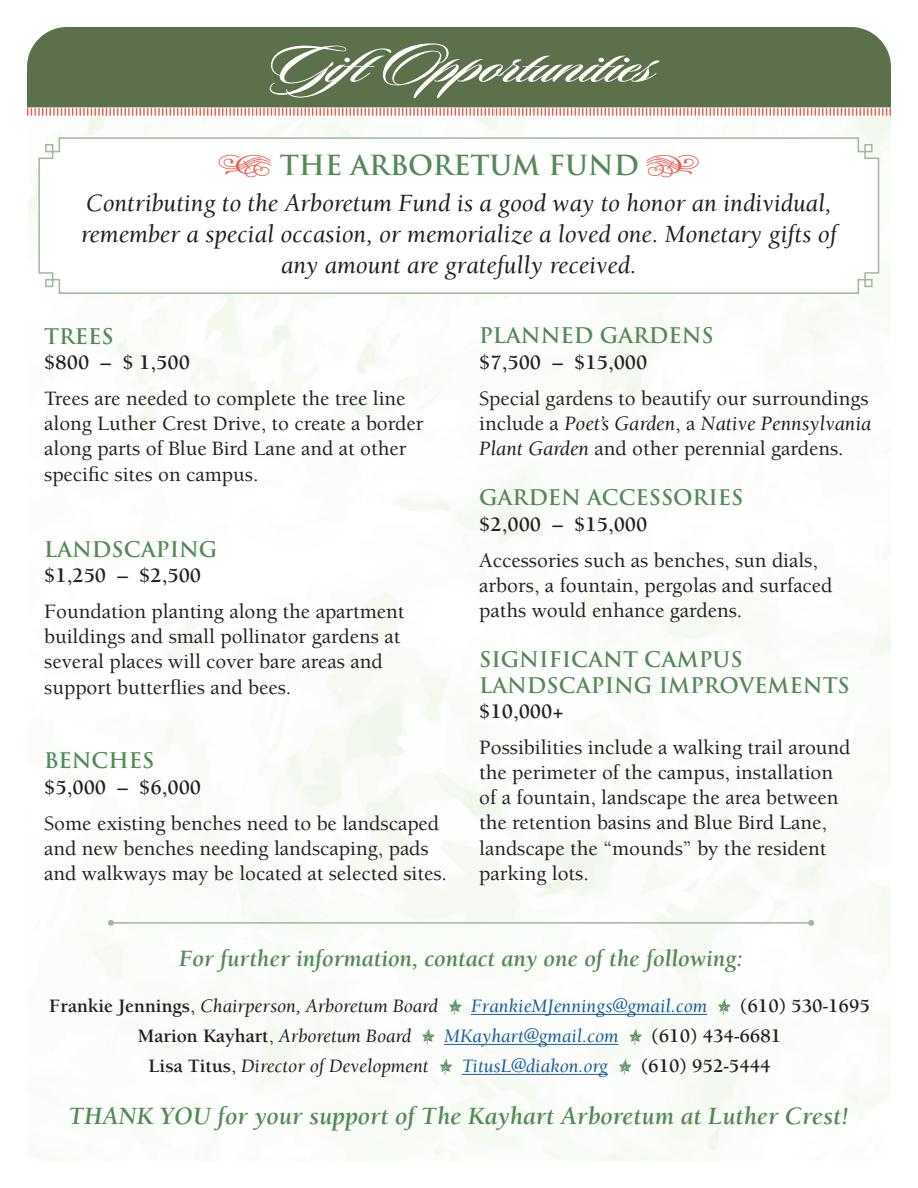
<style>
.page{position:relative;width:918px;height:1188px;background:#fff}
.page>*{position:absolute;margin:0;border:0;box-sizing:border-box;transform-origin:0 0}
.t1{font:700 57px "Sloop Script Pro";letter-spacing:-.02em;color:#fff;scale:1.2 1}
.t2{font:700 27px "Trajan Pro";color:#538a55}
.t3{font:italic 25.5px/30.6px "Berkeley";color:#231f20;text-align:center}
.t4{font:italic 700 25.5px "Berkeley";color:#538a55}
.t5{font:italic 700 24px "Berkeley";color:#538a55}
.t6{font:500 21px/25.2px "Berkeley";color:#231f20}
.t7{font:700 21px/25.2px "Trajan Pro";color:#538a55}
.t8{font:700 21px "Berkeley";color:#231f20}
.t9{font:italic 19.5px "Berkeley";color:#231f20}
.t10{font:italic 19.5px "Berkeley";color:#175d9e}
.t11{font:700 19.5px "Berkeley";color:#231f20}
.s1{font-weight:400;font-style:italic}
.s2{font-weight:700;font-style:normal}
.s3{font-weight:500;font-style:normal}
</style>
<div class="page">
<div style="left:27px;top:27px;width:864px;height:80px;background:#5c704b"></div>
<svg style="left:38px;top:137px;width:842px;height:158px"></svg>
<svg style="left:27px;top:107px;width:864px;height:10px"></svg>
<hr style="left:471px;top:1014px;width:236px;height:1px;background:#175d9e">
<hr style="left:444px;top:1044px;width:175px;height:1px;background:#175d9e">
<hr style="left:462px;top:1074px;width:146px;height:1px;background:#175d9e">
<hr style="left:111px;top:922px;width:700px;height:2px;background:#9fb99c">
<svg style="left:108px;top:920px;width:6px;height:6px"></svg>
<svg style="left:808px;top:920px;width:6px;height:6px"></svg>
<svg style="left:449px;top:999px;width:13px;height:16px"></svg>
<svg style="left:718px;top:999px;width:13px;height:16px"></svg>
<h1 class="t1" style="left:268px;top:28px;width:323px">GiftOpportunities</h1>
<p class="t2" style="left:217px;top:149px;width:485px"><sup>R</sup> THE ARBORETUM FUND <sup>r</sup></p>
<p class="t3" style="left:81px;top:189px;width:757px">Contributing to the Arboretum Fund is a good way to honor an individual, remember a special occasion, or memorialize a loved one. Monetary gifts of any amount are gratefully received.</p>
<p class="t7" style="left:44px;top:324px;width:71px">TREES</p>
<p class="t8" style="left:44px;top:351px;width:147px">$800 – $ 1,500</p>
<p class="t6" style="left:44px;top:386px;width:381px">Trees are needed to complete the tree line along Luther Crest Drive, to create a border along parts of Blue Bird Lane and at other specific sites on campus.</p>
<p class="t7" style="left:44px;top:537px;width:175px">LANDSCAPING</p>
<p class="t8" style="left:44px;top:564px;width:159px">$1,250 – $2,500</p>
<p class="t6" style="left:44px;top:599px;width:362px">Foundation planting along the apartment buildings and small pollinator gardens at several places will cover bare areas and support butterflies and bees.</p>
<p class="t7" style="left:44px;top:748px;width:112px">BENCHES</p>
<p class="t8" style="left:44px;top:776px;width:159px">$5,000 – $6,000</p>
<p class="t6" style="left:44px;top:811px;width:404px">Some existing benches need to be landscaped and new benches needing landscaping, pads and walkways may be located at selected sites.</p>
<p class="t7" style="left:479px;top:323px;width:236px">PLANNED GARDENS</p>
<p class="t8" style="left:479px;top:351px;width:170px">$7,500 – $15,000</p>
<p class="t6" style="left:479px;top:386px;width:394px">Special gardens to beautify our surroundings include a <span class="s1">Poet’s Garden</span>, a <span class="s1">Native Pennsylvania<br>Plant Garden</span> and other perennial gardens.</p>
<p class="t7" style="left:479px;top:485px;width:266px">GARDEN ACCESSORIES</p>
<p class="t8" style="left:479px;top:513px;width:170px">$2,000 – $15,000</p>
<p class="t6" style="left:479px;top:548px;width:355px">Accessories such as benches, sun dials, arbors, a fountain, pergolas and surfaced paths would enhance gardens.</p>
<p class="t7" style="left:479px;top:647px;width:372px">SIGNIFICANT CAMPUS<br>LANDSCAPING IMPROVEMENTS</p>
<p class="t8" style="left:479px;top:700px;width:86px">$10,000+</p>
<p class="t6" style="left:479px;top:735px;width:373px">Possibilities include a walking trail around the perimeter of the campus, installation of a fountain, landscape the area between the retention basins and Blue Bird Lane, landscape the “mounds” by the resident parking lots.</p>
<p class="t5" style="left:179px;top:946px;width:565px">For further information, contact any one of the following:</p>
<p class="t9" style="left:49px;top:996px;width:390px"><span class="s2">Frankie Jennings</span><span class="s3">,</span> Chairperson, Arboretum Board</p>
<p class="t10" style="left:471px;top:996px;width:238px">FrankieMJennings@gmail.com</p>
<p class="t11" style="left:740px;top:996px;width:131px">(610) 530-1695</p>
<p class="t9" style="left:138px;top:1026px;width:275px"><span class="s2">Marion Kayhart</span><span class="s3">,</span> Arboretum Board</p>
<p class="t10" style="left:444px;top:1026px;width:176px">MKayhart@gmail.com</p>
<p class="t11" style="left:652px;top:1026px;width:131px">(610) 434-6681</p>
<p class="t9" style="left:148px;top:1056px;width:282px"><span class="s2">Lisa Titus</span><span class="s3">,</span> Director of Development</p>
<p class="t10" style="left:462px;top:1056px;width:148px">TitusL@diakon.org</p>
<p class="t11" style="left:641px;top:1056px;width:131px">(610) 952-5444</p>
<p class="t4" style="left:69px;top:1103px;width:782px">THANK YOU for your support of The Kayhart Arboretum at Luther Crest!</p>
</div>
